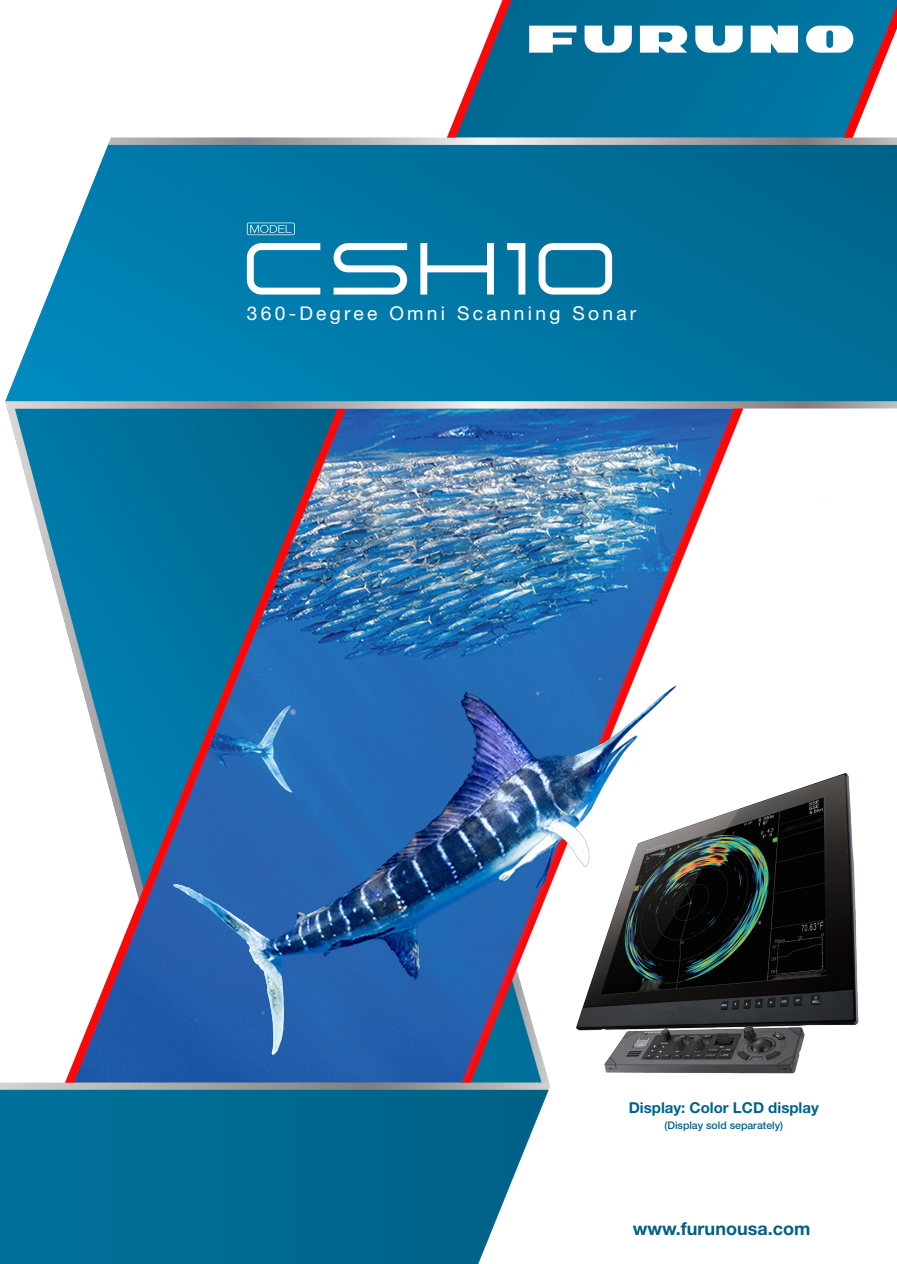
<style>
.page{position:relative;width:897px;height:1264px;background:#fff}
.page>*{position:absolute;margin:0;border:0;box-sizing:border-box;transform-origin:0 0}
.t1{font:300 73.5px "Tachyon";letter-spacing:.08em;color:#fff}
.t2{font:18.9px "Helvetica Neue LT Std";letter-spacing:.17em;color:#fff}
.t3{font:700 18px "Helvetica Neue LT Std";color:#006086}
.t4{font:700 15px "Helvetica Neue LT Std";color:#00638a}
.t5{font:500 10.5px "Helvetica Neue LT Std";color:#00638a}
</style>
<div class="page">
<img style="left:0;top:0;width:896px;height:1264px">
<svg style="left:750px;top:26px;width:47px;height:27px"></svg>
<svg style="left:247px;top:223px;width:48px;height:12px"></svg>
<img style="left:134px;top:403px;width:678px;height:861px">
<svg style="left:65px;top:409px;width:280px;height:673px;background:#3678ab"></svg>
<svg style="left:446px;top:0;width:296px;height:138px"></svg>
<svg style="left:806px;top:0;width:90px;height:138px"></svg>
<img style="left:570px;top:764px;width:307px;height:333px">
<p class="t1" style="left:247px;top:224px;width:374px">CSH10</p>
<p class="t2" style="left:247px;top:302px;width:391px">360-Degree Omni Scanning Sonar</p>
<p class="t4" style="left:628px;top:1098px;width:191px">Display: Color LCD display</p>
<p class="t5" style="left:664px;top:1119px;width:120px">(Display sold separately)</p>
<p class="t3" style="left:633px;top:1217px;width:179px">www.furunousa.com</p>
</div>
